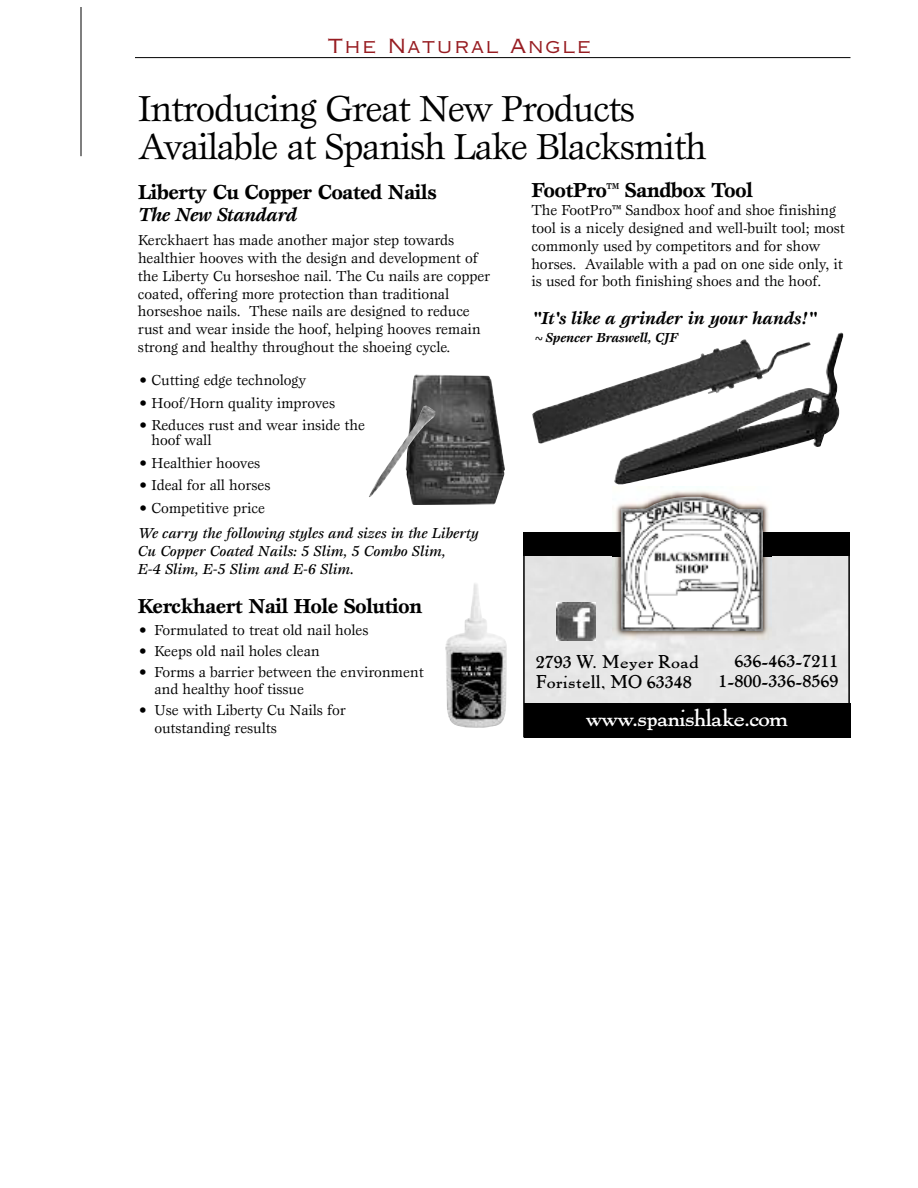
<style>
.page{position:relative;width:918px;height:1188px;background:#fff}
.page>*{position:absolute;margin:0;border:0;box-sizing:border-box;transform-origin:0 0}
.t1{font:37.5px/37.2px "Esprit";letter-spacing:-.03em;color:#000}
.t2{font:24px "Pabst L";letter-spacing:-.06em;color:#fff}
.t3{font:700 21px "Esprit";letter-spacing:-.035em;color:#000}
.t4{font:19.5px "Copperplate Thirty Two AB";letter-spacing:.08em;color:#971c21}
.t5{font:italic 700 19.5px "Esprit";letter-spacing:-.035em;color:#000}
.t6{font:18px/19.5px "Pabst L";color:#000;text-align:right}
.t7{font:italic 700 18px "Esprit";letter-spacing:-.015em;color:#000}
.t8{font:15px/17.9px "Esprit";letter-spacing:-.005em;color:#000}
.t9{font:italic 500 15px/17.9px "Esprit";letter-spacing:-.005em;color:#000}
.t10{font:italic 700 13.5px "Esprit";letter-spacing:-.015em;color:#000}
</style>
<div class="page">
<hr style="left:81px;top:0;width:1px;height:156px;background:#000">
<div style="left:76px;top:0;width:10px;height:7px;background:#fff"></div>
<hr style="left:135px;top:57px;width:715px;height:1px;background:#000">
<div style="left:526px;top:556px;width:321px;height:147px;background:#e5e5e5"></div>
<div style="left:524px;top:703px;width:326px;height:35px;background:#000"></div>
<div style="left:523px;top:532px;width:327px;height:24px;background:#000"></div>
<img style="left:613px;top:490px;width:159px;height:150px">
<img style="left:621px;top:497px;width:142px;height:134px">
<img style="left:557px;top:602px;width:38px;height:39px">
<img style="left:410px;top:374px;width:95px;height:131px">
<img style="left:445px;top:583px;width:62px;height:145px">
<img style="left:614px;top:333px;width:229px;height:152px">
<img style="left:532px;top:338px;width:279px;height:105px">
<img style="left:369px;top:406px;width:66px;height:91px">
<h3 class="t4" style="left:328px;top:39px;width:265px">The Natural Angle</h3>
<h1 class="t1" style="left:138px;top:93px;width:570px">Introducing Great New Products<br>Available at Spanish Lake Blacksmith</h1>
<h3 class="t3" style="left:138px;top:184px;width:300px">Liberty Cu Copper Coated Nails</h3>
<h3 class="t5" style="left:138px;top:207px;width:161px">The New Standard</h3>
<p class="t8" style="left:138px;top:232px;width:354px">Kerckhaert has made another major step towards healthier hooves with the design and development of the Liberty Cu horseshoe nail. The Cu nails are copper coated, offering more protection than traditional horseshoe nails. These nails are designed to reduce rust and wear inside the hoof, helping hooves remain strong and healthy throughout the shoeing cycle.</p>
<p class="t8" style="left:139px;top:372px;width:168px">• Cutting edge technology</p>
<p class="t8" style="left:139px;top:395px;width:197px">• Hoof/Horn quality improves</p>
<p class="t8" style="left:151px;top:419px;width:215px;line-height:15px;text-indent:-12px">• Reduces rust and wear inside the hoof wall</p>
<p class="t8" style="left:139px;top:455px;width:122px">• Healthier hooves</p>
<p class="t8" style="left:139px;top:477px;width:133px">• Ideal for all horses</p>
<p class="t8" style="left:139px;top:500px;width:127px">• Competitive price</p>
<p class="t9" style="left:138px;top:525px;width:342px">We carry the following styles and sizes in the Liberty<br>Cu Copper Coated Nails: 5 Slim, 5 Combo Slim,<br>E-4 Slim, E-5 Slim and E-6 Slim.</p>
<h3 class="t3" style="left:138px;top:598px;width:286px">Kerckhaert Nail Hole Solution</h3>
<p class="t8" style="left:139px;top:622px;width:231px">• Formulated to treat old nail holes</p>
<p class="t8" style="left:139px;top:643px;width:182px">• Keeps old nail holes clean</p>
<p class="t8" style="left:154px;top:664px;width:271px;text-indent:-15px">• Forms a barrier between the environment and healthy hoof tissue</p>
<p class="t8" style="left:154px;top:703px;width:193px;text-indent:-15px">• Use with Liberty Cu Nails for outstanding results</p>
<h3 class="t3" style="left:531px;top:182px;width:223px">FootPro™ Sandbox Tool</h3>
<p class="t8" style="left:531px;top:202px;width:315px">The FootPro™ Sandbox hoof and shoe finishing tool is a nicely designed and well-built tool; most commonly used by competitors and for show horses. Available with a pad on one side only, it is used for both finishing shoes and the hoof.</p>
<p class="t7" style="left:532px;top:311px;width:286px">"It's like a grinder in your hands!"</p>
<p class="t10" style="left:532px;top:333px;width:147px">~Spencer Braswell, CJF</p>
<p class="t6" style="left:718px;top:651px;width:122px">636-463-7211<br>1-800-336-8569</p>
<p class="t6" style="left:536px;top:653px;width:165px;text-align:left">2793 W. Meyer Road<br>Foristell, MO 63348</p>
<h2 class="t2" style="left:585px;top:704px;width:205px">www.spanishlake.com</h2>
</div>
